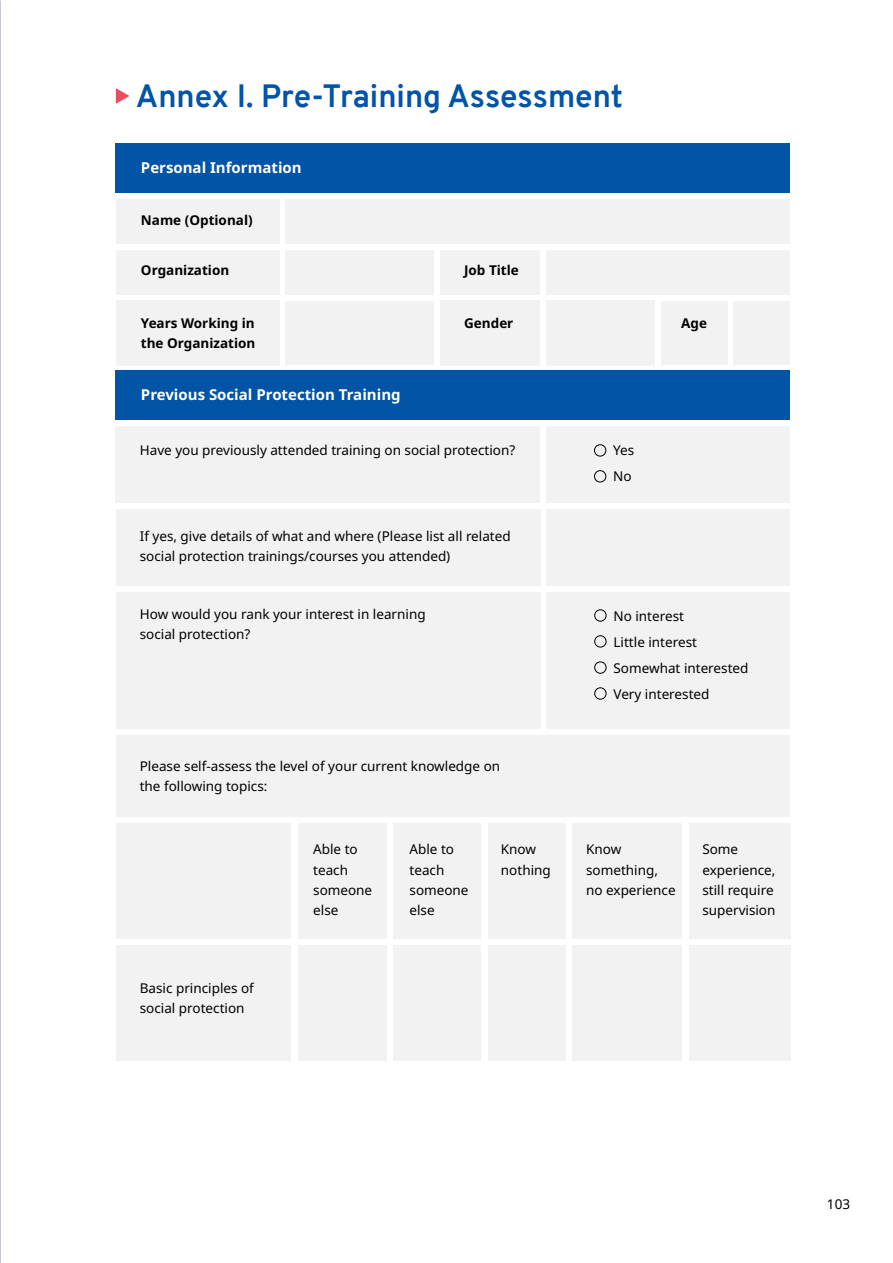
<style>
.page{position:relative;width:893px;height:1263px;background:#fff}
.page>*{position:absolute;margin:0;border:0;box-sizing:border-box;transform-origin:0 0}
.t1{font:700 31.5px "Overpass";color:#0154a6}
.t2{font:700 15px "Noto Sans";color:#fff}
.t3{font:13.5px/20.2px "Noto Sans";color:#000}
.t4{font:700 13.5px/20.2px "Noto Sans";color:#000}
</style>
<div class="page">
<svg style="left:116px;top:88px;width:13px;height:16px"></svg>
<div style="left:116px;top:143px;width:674px;height:50px;background:#0154a6"></div>
<div style="left:116px;top:199px;width:163px;height:44px;background:#f2f2f2"></div>
<div style="left:116px;top:250px;width:163px;height:44px;background:#f2f2f2"></div>
<div style="left:116px;top:301px;width:163px;height:65px;background:#f2f2f2"></div>
<div style="left:286px;top:199px;width:504px;height:44px;background:#f2f2f2"></div>
<div style="left:286px;top:250px;width:148px;height:44px;background:#f2f2f2"></div>
<div style="left:440px;top:250px;width:100px;height:44px;background:#f2f2f2"></div>
<div style="left:546px;top:250px;width:244px;height:44px;background:#f2f2f2"></div>
<div style="left:286px;top:301px;width:148px;height:63px;background:#f2f2f2"></div>
<div style="left:440px;top:301px;width:100px;height:65px;background:#f2f2f2"></div>
<div style="left:546px;top:301px;width:109px;height:65px;background:#f2f2f2"></div>
<div style="left:661px;top:302px;width:66px;height:63px;background:#f2f2f2"></div>
<div style="left:733px;top:301px;width:57px;height:63px;background:#f2f2f2"></div>
<div style="left:116px;top:371px;width:674px;height:49px;background:#0154a6"></div>
<div style="left:116px;top:426px;width:424px;height:77px;background:#f2f2f2"></div>
<div style="left:546px;top:426px;width:244px;height:77px;background:#f2f2f2"></div>
<div style="left:594px;top:444px;width:12px;height:12px;border:1px solid #000;border-radius:50%"></div>
<div style="left:594px;top:470px;width:12px;height:12px;border:1px solid #000;border-radius:50%"></div>
<div style="left:116px;top:509px;width:424px;height:77px;background:#f2f2f2"></div>
<div style="left:546px;top:509px;width:244px;height:77px;background:#f2f2f2"></div>
<div style="left:116px;top:592px;width:424px;height:136px;background:#f2f2f2"></div>
<div style="left:546px;top:592px;width:244px;height:136px;background:#f2f2f2"></div>
<div style="left:594px;top:609px;width:12px;height:13px;border:1px solid #000;border-radius:50%"></div>
<div style="left:594px;top:635px;width:12px;height:12px;border:1px solid #000;border-radius:50%"></div>
<div style="left:594px;top:661px;width:12px;height:13px;border:1px solid #000;border-radius:50%"></div>
<div style="left:594px;top:687px;width:12px;height:13px;border:1px solid #000;border-radius:50%"></div>
<div style="left:116px;top:735px;width:674px;height:81px;background:#f2f2f2"></div>
<div style="left:116px;top:823px;width:175px;height:116px;background:#f2f2f2"></div>
<div style="left:689px;top:823px;width:101px;height:116px;background:#f2f2f2"></div>
<div style="left:572px;top:823px;width:110px;height:116px;background:#f2f2f2"></div>
<div style="left:488px;top:823px;width:78px;height:116px;background:#f2f2f2"></div>
<div style="left:393px;top:823px;width:88px;height:116px;background:#f2f2f2"></div>
<div style="left:298px;top:823px;width:89px;height:116px;background:#f2f2f2"></div>
<div style="left:116px;top:945px;width:175px;height:116px;background:#f2f2f2"></div>
<div style="left:689px;top:945px;width:101px;height:116px;background:#f2f2f2"></div>
<div style="left:572px;top:945px;width:110px;height:116px;background:#f2f2f2"></div>
<div style="left:488px;top:945px;width:78px;height:116px;background:#f2f2f2"></div>
<div style="left:393px;top:945px;width:88px;height:116px;background:#f2f2f2"></div>
<div style="left:298px;top:945px;width:89px;height:116px;background:#f2f2f2"></div>
<p class="t1" style="left:136px;top:73px;width:489px">Annex I. Pre-Training Assessment</p>
<p class="t2" style="left:141px;top:157px;width:162px">Personal Information</p>
<p class="t4" style="left:141px;top:211px;width:113px">Name (Optional)</p>
<p class="t4" style="left:141px;top:260px;width:90px">Organization</p>
<p class="t4" style="left:141px;top:313px;width:116px">Years Working in the Organization</p>
<p class="t2" style="left:141px;top:384px;width:261px">Previous Social Protection Training</p>
<p class="t4" style="left:464px;top:260px;width:56px">Job Title</p>
<p class="t4" style="left:464px;top:313px;width:51px">Gender</p>
<p class="t4" style="left:681px;top:313px;width:27px">Age</p>
<p class="t3" style="left:140px;top:440px;width:377px">Have you previously attended training on social protection?</p>
<p class="t3" style="left:613px;top:440px;width:23px">Yes</p>
<p class="t3" style="left:613px;top:466px;width:20px">No</p>
<p class="t3" style="left:140px;top:526px;width:372px">If yes, give details of what and where (Please list all related social protection trainings/courses you attended)</p>
<p class="t3" style="left:140px;top:604px;width:287px">How would you rank your interest in learning</p>
<p class="t3" style="left:140px;top:625px;width:112px">social protection?</p>
<p class="t3" style="left:140px;top:756px;width:362px">Please self-assess the level of your current knowledge on the following topics:</p>
<p class="t3" style="left:140px;top:978px;width:116px">Basic principles of</p>
<p class="t3" style="left:140px;top:998px;width:106px">social protection</p>
<p class="t3" style="left:313px;top:840px;width:46px">Able to</p>
<p class="t3" style="left:313px;top:860px;width:36px">teach</p>
<p class="t3" style="left:313px;top:880px;width:60px">someone</p>
<p class="t3" style="left:313px;top:900px;width:27px">else</p>
<p class="t3" style="left:409px;top:840px;width:46px">Able to</p>
<p class="t3" style="left:409px;top:860px;width:36px">teach</p>
<p class="t3" style="left:409px;top:880px;width:60px">someone</p>
<p class="t3" style="left:409px;top:900px;width:27px">else</p>
<p class="t3" style="left:501px;top:840px;width:37px">Know</p>
<p class="t3" style="left:501px;top:860px;width:51px">nothing</p>
<p class="t3" style="left:613px;top:606px;width:72px">No interest</p>
<p class="t3" style="left:613px;top:632px;width:85px">Little interest</p>
<p class="t3" style="left:613px;top:658px;width:136px">Somewhat interested</p>
<p class="t3" style="left:613px;top:684px;width:97px">Very interested</p>
<p class="t3" style="left:586px;top:840px;width:37px">Know</p>
<p class="t3" style="left:586px;top:860px;width:73px">something,</p>
<p class="t3" style="left:586px;top:880px;width:91px">no experience</p>
<p class="t3" style="left:702px;top:840px;width:37px">Some</p>
<p class="t3" style="left:702px;top:860px;width:75px">experience,</p>
<p class="t3" style="left:702px;top:880px;width:73px">still require</p>
<p class="t3" style="left:702px;top:900px;width:75px">supervision</p>
<p class="t3" style="left:827px;top:1194px;width:25px">103</p>
</div>
